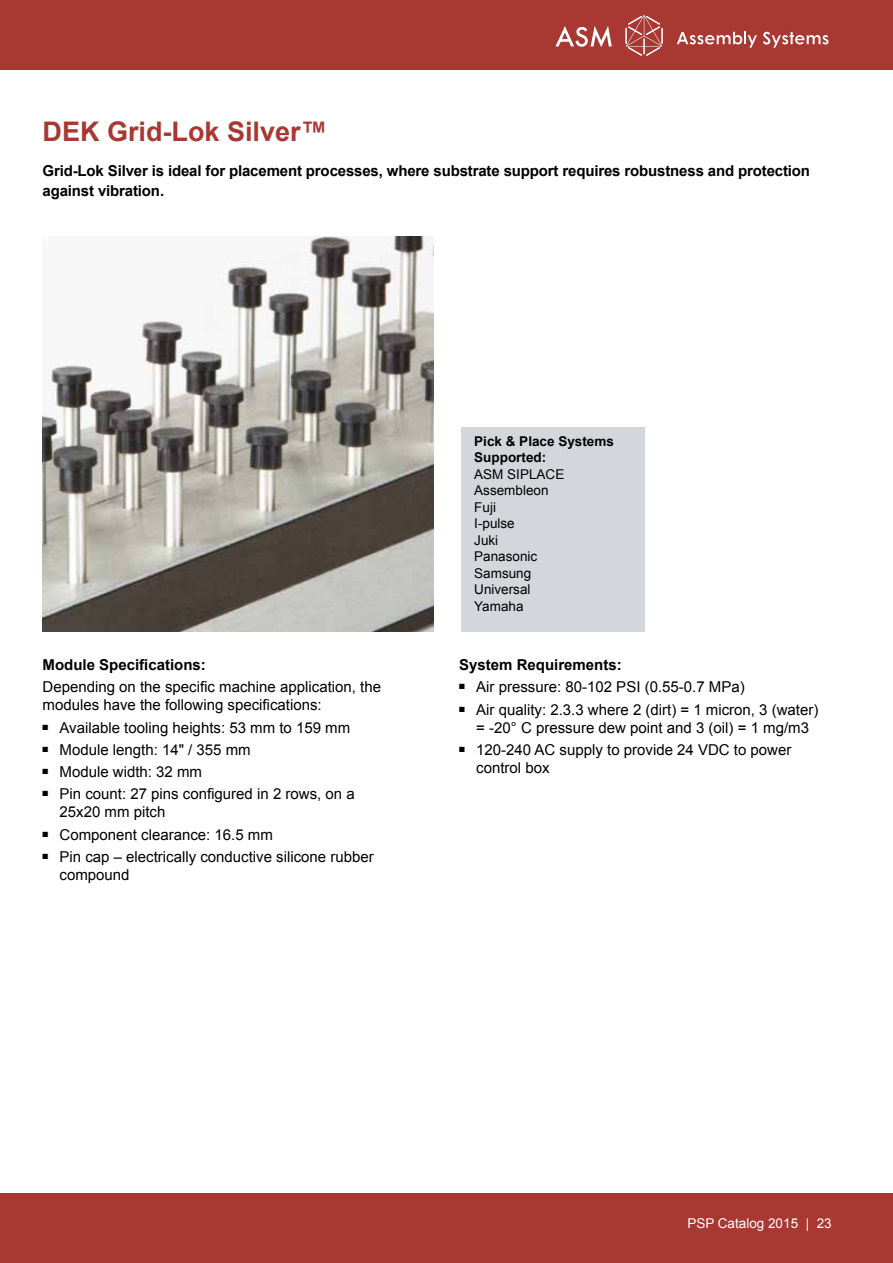
<style>
.page{position:relative;width:893px;height:1263px;background:#fff}
.page>*{position:absolute;margin:0;border:0;box-sizing:border-box;transform-origin:0 0}
.t1{font:700 27px "Arial";color:#a93732}
.t2{font:15px/18px "Arial";color:#000}
.t3{font:700 15px/19.5px "Arial";letter-spacing:-.01em;color:#000}
.t4{font:13.5px/16.5px "Arial";color:#000}
.t5{font:700 13.5px/16.5px "Arial";color:#000}
.t6{font:13.5px "Arial";color:#fff}
</style>
<div class="page">
<div style="left:0;top:1193px;width:893px;height:70px;background:#a93732"></div>
<div style="left:0;top:0;width:893px;height:70px;background:#a93732"></div>
<svg style="left:677px;top:32px;width:80px;height:16px"></svg>
<svg style="left:763px;top:32px;width:65px;height:16px"></svg>
<svg style="left:555px;top:26px;width:57px;height:21px"></svg>
<svg style="left:625px;top:15px;width:38px;height:41px"></svg>
<div style="left:461px;top:426px;width:183px;height:205px;background:#d3d6db"></div>
<img style="left:43px;top:237px;width:391px;height:394px">
<h1 class="t1" style="left:43px;top:113px;width:287px">DEK Grid-Lok Silver™</h1>
<p class="t3" style="left:43px;top:162px;width:769px">Grid-Lok Silver is ideal for placement processes, where substrate support requires robustness and protection against vibration.</p>
<p class="t3" style="left:43px;top:655px;width:165px">Module Specifications:</p>
<p class="t2" style="left:43px;top:678px;width:340px">Depending on the specific machine application, the modules have the following specifications:</p>
<p class="t2" style="left:43px;top:718px;width:309px">■ Available tooling heights: 53 mm to 159 mm</p>
<p class="t2" style="left:43px;top:741px;width:210px">■ Module length: 14" / 355 mm</p>
<p class="t2" style="left:43px;top:763px;width:161px">■ Module width: 32 mm</p>
<p class="t2" style="left:60px;top:785px;width:297px;text-indent:-17px">■ Pin count: 27 pins configured in 2 rows, on a<br>25x20 mm pitch</p>
<p class="t2" style="left:43px;top:825px;width:232px">■ Component clearance: 16.5 mm</p>
<p class="t2" style="left:60px;top:848px;width:316px;text-indent:-17px">■ Pin cap – electrically conductive silicone rubber compound</p>
<p class="t5" style="left:474px;top:433px;width:141px">Pick &amp; Place Systems<br>Supported:</p>
<p class="t4" style="left:474px;top:466px;width:92px">ASM SIPLACE<br>Assembleon<br>Fuji<br>I-pulse<br>Juki<br>Panasonic<br>Samsung<br>Universal<br>Yamaha</p>
<p class="t3" style="left:459px;top:655px;width:164px">System Requirements:</p>
<p class="t2" style="left:459px;top:678px;width:287px">■ Air pressure: 80-102 PSI (0.55-0.7 MPa)</p>
<p class="t2" style="left:459px;top:700px;width:361px;text-align:center">■ Air quality: 2.3.3 where 2 (dirt) = 1 micron, 3 (water) = -20° C pressure dew point and 3 (oil) = 1 mg/m3</p>
<p class="t2" style="left:476px;top:741px;width:317px;text-indent:-17px">■ 120-240 AC supply to provide 24 VDC to power control box</p>
<p class="t6" style="left:687px;top:1214px;width:146px">PSP Catalog 2015 | 23</p>
</div>
